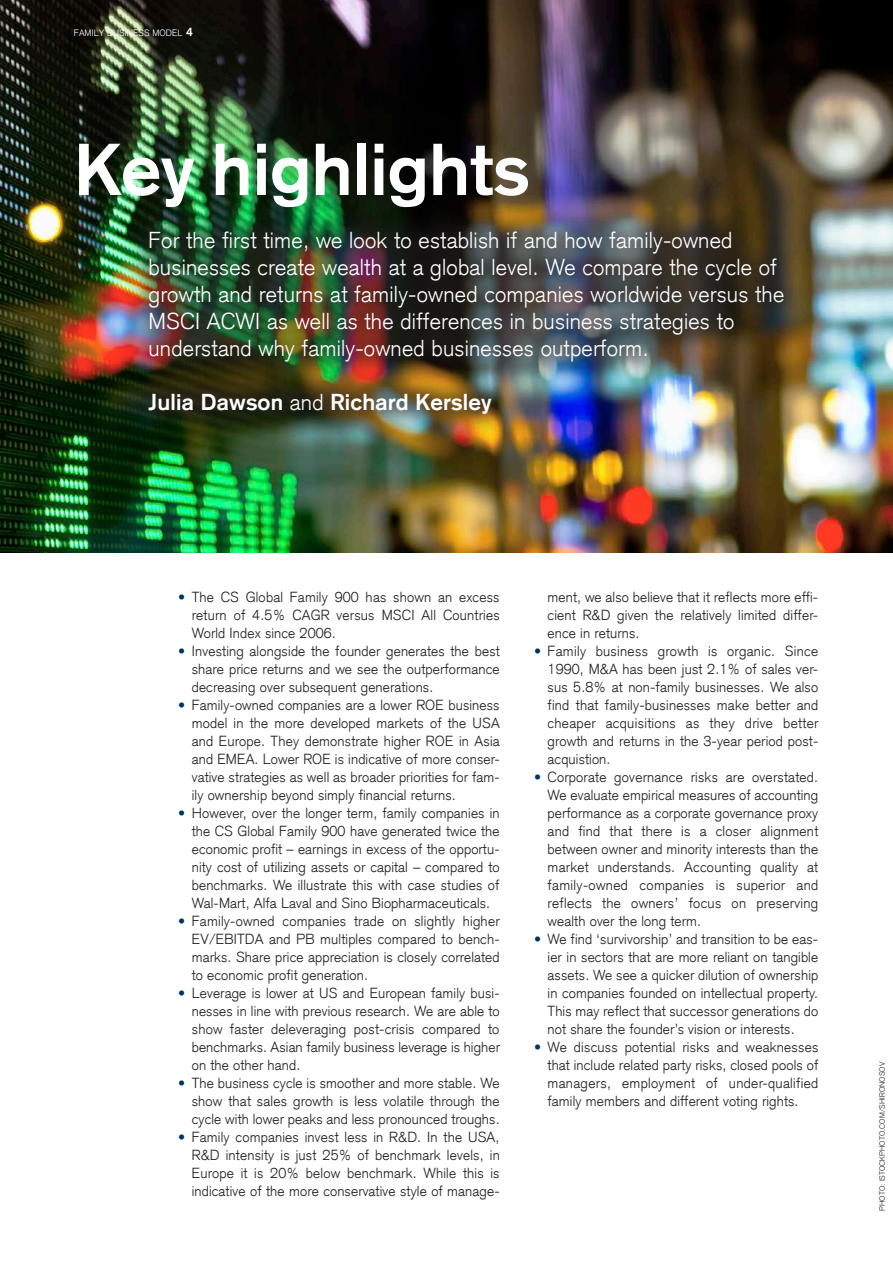
<style>
.page{position:relative;width:893px;height:1263px;background:#fff}
.page>*{position:absolute;margin:0;border:0;box-sizing:border-box;transform-origin:0 0}
.titel{font:700 72px "Credit Suisse Type";color:#fff}
.lead{font:300 22.5px/27px "Credit Suisse Type";letter-spacing:.01em;color:#fff}
.lead-2{font:700 22.5px "Credit Suisse Type";letter-spacing:.01em;color:#fff}
.t1{font:300 14.25px/18px "Credit Suisse Type";letter-spacing:.01em;color:#231f20;text-align:justify}
.t2{font:300 9px "Credit Suisse Type";letter-spacing:.01em;color:#fff}
.bildverweis{font:300 7.5px "Credit Suisse Type";letter-spacing:.01em;color:#231f20}
.s1{font-weight:700;font-size:12px}
.s2{font-weight:300}
.s3{color:#003465}
</style>
<div class="page">
<img style="left:0;top:0;width:893px;height:552px">
<div style="left:124px;top:206px;width:684px;height:232px;background:#231f20;opacity:.7"></div>
<p class="t2" style="left:74px;top:28px;width:120px">FAMILY BUSINESS MODEL <span class="s1">4</span></p>
<p class="titel" style="left:74px;top:127px;width:456px">Key highlights</p>
<p class="lead" style="left:148px;top:226px;width:637px">For the first time, we look to establish if and how family-owned businesses create wealth at a global level. We compare the cycle of growth and returns at family-owned companies worldwide versus the MSCI ACWI as well as the differences in business strategies to understand why family-owned businesses outperform.</p>
<p class="lead-2" style="left:148px;top:388px;width:345px">Julia Dawson <span class="s2">and</span> Richard Kersley</p>
<p class="t1" style="left:192px;top:588px;width:309px;text-indent:-14px"><span class="s3">•</span> The CS Global Family 900 has shown an excess return of 4.5% CAGR versus MSCI All Countries World Index since 2006.</p>
<p class="t1" style="left:192px;top:642px;width:309px;text-indent:-14px"><span class="s3">•</span> Investing alongside the founder generates the best share price returns and we see the outperformance decreasing over subsequent generations.</p>
<p class="t1" style="left:192px;top:696px;width:309px;text-indent:-14px"><span class="s3">•</span> Family-owned companies are a lower ROE business model in the more developed markets of the USA and Europe. They demonstrate higher ROE in Asia and EMEA. Lower ROE is indicative of more conser&shy;vative strategies as well as broader priorities for fam&shy;ily ownership beyond simply financial returns.</p>
<p class="t1" style="left:192px;top:804px;width:309px;text-indent:-14px"><span class="s3">•</span> However, over the longer term, family companies in the CS Global Family 900 have generated twice the economic profit – earnings in excess of the opportu&shy;nity cost of utilizing assets or capital – compared to benchmarks. We illustrate this with case studies of Wal-Mart, Alfa Laval and Sino Biopharmaceuticals.</p>
<p class="t1" style="left:192px;top:912px;width:309px;text-indent:-14px"><span class="s3">•</span> Family-owned companies trade on slightly higher EV/EBITDA and PB multiples compared to bench&shy;marks. Share price appreciation is closely correlated to economic profit generation.</p>
<p class="t1" style="left:192px;top:984px;width:310px;text-indent:-14px"><span class="s3">•</span> Leverage is lower at US and European family busi&shy;nesses in line with previous research. We are able to show faster deleveraging post-crisis compared to benchmarks. Asian family business leverage is higher on the other hand.</p>
<p class="t1" style="left:192px;top:1074px;width:309px;text-indent:-14px"><span class="s3">•</span> The business cycle is smoother and more stable. We show that sales growth is less volatile through the cycle with lower peaks and less pronounced troughs.</p>
<p class="t1" style="left:192px;top:1128px;width:310px;text-indent:-14px"><span class="s3">•</span> Family companies invest less in R&amp;D. In the USA, R&amp;D intensity is just 25% of benchmark levels, in Europe it is 20% below benchmark. While this is indicative of the more conservative style of manage-</p>
<p class="t1" style="left:548px;top:588px;width:272px">ment, we also believe that it reflects more effi&shy;cient R&amp;D given the relatively limited differ&shy;ence in returns.</p>
<p class="t1" style="left:548px;top:642px;width:272px;text-indent:-14px"><span class="s3">•</span> Family business growth is organic. Since 1990, M&amp;A has been just 2.1% of sales ver&shy;sus 5.8% at non-family businesses. We also find that family-businesses make better and cheaper acquisitions as they drive better growth and returns in the 3-year period post&shy;acquistion.</p>
<p class="t1" style="left:548px;top:768px;width:272px;text-indent:-14px"><span class="s3">•</span> Corporate governance risks are overstated.<br>We evaluate empirical measures of accounting performance as a corporate governance proxy and find that there is a closer alignment between owner and minority interests than the market understands. Accounting quality at family-owned companies is superior and reflects the owners’ focus on preserving wealth over the long term.</p>
<p class="t1" style="left:548px;top:930px;width:272px;text-indent:-14px"><span class="s3">•</span> We find ‘survivorship’ and transition to be eas&shy;ier in sectors that are more reliant on tangible assets. We see a quicker dilution of ownership in companies founded on intellectual property.<br>This may reflect that successor generations do not share the founder’s vision or interests.</p>
<p class="t1" style="left:548px;top:1038px;width:272px;text-indent:-14px"><span class="s3">•</span> We discuss potential risks and weaknesses that include related party risks, closed pools of managers, employment of under-qualified family members and different voting rights.</p>
<p class="bildverweis" style="left:878px;top:1211px;width:151px;rotate:-90deg">PHOTO: ISTOCKPHOTO.COM/SHIRONOSOV</p>
</div>
